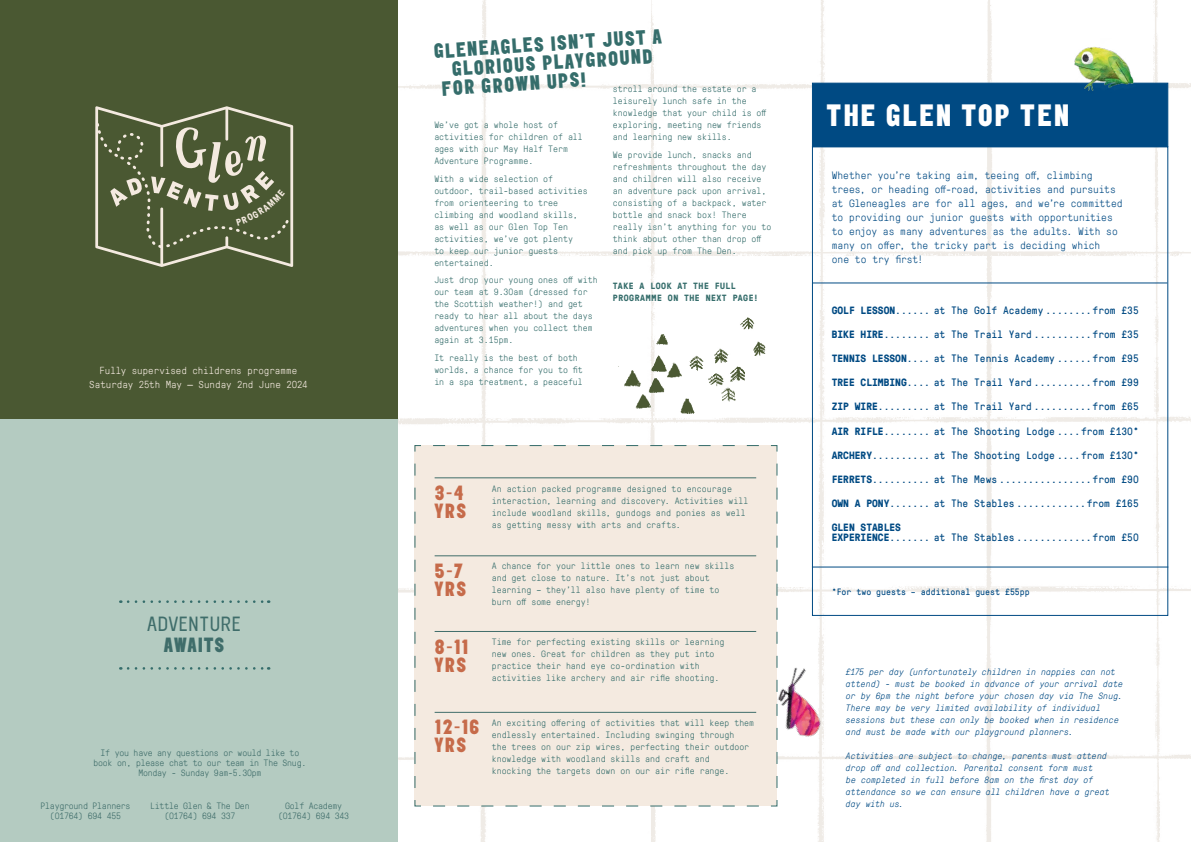
<style>
.page{position:relative;width:1191px;height:842px;background:#fff}
.page>*{position:absolute;margin:0;border:0;box-sizing:border-box;transform-origin:0 0}
.t1{font:900 27px "Elephant";letter-spacing:.05em;color:#fff}
.t2{font:900 18px "Elephant";color:#356d6b}
.t3{font:900 18px/18px "Elephant";letter-spacing:.05em;color:#c66b4a}
.t4{font:300 18px "Elephant";letter-spacing:.035em;color:#3f6d6a}
.t5{font:900 18px "Elephant";letter-spacing:.035em;color:#3f6d6a}
.t6{font:10.5px/10px "GT Pressura Mono";color:#004a83}
.t7{font:300 10.5px/14px "GT Pressura Mono";color:#004a83}
.t8{font:300 10px/14px "GT Pressura Mono";color:#f4eae0;text-align:center}
.t9{font:300 9px/12px "GT Pressura Mono";color:#356d6b}
.t10{font:italic 300 9px/12px "GT Pressura Mono";letter-spacing:.005em;color:#004a83}
.t11{font:300 9px/10px "GT Pressura Mono";letter-spacing:-.025em;color:#3f6d6a;text-align:center}
.t12{font:700 9px/12px "GT Pressura Mono";letter-spacing:.05em;color:#356d6b}
.t13{font:9px "GT Pressura Mono";color:#004a83}
.s1{font-weight:700}
</style>
<div class="page">
<img style="left:397px;top:0;width:794px;height:842px">
<img style="left:778px;top:655px;width:66px;height:104px">
<div style="left:812px;top:83px;width:356px;height:64px;background:#004a83;border:1px solid #004a83"></div>
<div style="left:414px;top:445px;width:364px;height:362px;background:#f4eae0"></div>
<div style="left:0;top:0;width:397px;height:420px;background:#4a5832"></div>
<div style="left:0;top:420px;width:397px;height:422px;background:#b4cbc1"></div>
<svg style="left:128px;top:600px;width:141px;height:3px"></svg>
<svg style="left:128px;top:667px;width:141px;height:3px"></svg>
<hr style="left:434px;top:555px;width:322px;height:1px;background:#3f6d6a">
<hr style="left:434px;top:477px;width:322px;height:1px;background:#3f6d6a">
<hr style="left:434px;top:631px;width:322px;height:1px;background:#3f6d6a">
<hr style="left:434px;top:712px;width:322px;height:1px;background:#3f6d6a">
<hr style="left:812px;top:566px;width:356px;height:1px;background:#004a83">
<hr style="left:813px;top:282px;width:354px;height:1px;background:#004a83">
<img style="left:1062px;top:39px;width:82px;height:52px">
<img style="left:618px;top:325px;width:80px;height:118px">
<img style="left:674px;top:308px;width:108px;height:125px">
<div style="left:726px;top:330px;width:14px;height:12px;background:#fff;border-radius:50%"></div>
<svg style="left:95px;top:106px;width:198px;height:161px"></svg>
<p class="t8" style="left:89px;top:363px;width:220px">Fully supervised childrens programme<br>Saturday 25th May — Sunday 2nd June 2024</p>
<h2 class="t4" style="left:147px;top:613px;width:95px">ADVENTURE</h2>
<h2 class="t5" style="left:164px;top:634px;width:62px">AWAITS</h2>
<p class="t11" style="left:93px;top:747px;width:214px">If you have any questions or would like to book on, please chat to our team in The Snug.<br>Monday - Sunday 9am-5.30pm</p>
<p class="t11" style="left:278px;top:801px;width:73px">Golf Academy (01764) 694 343</p>
<p class="t11" style="left:150px;top:801px;width:101px">Little Glen &amp; The Den (01764) 694 337</p>
<p class="t11" style="left:40px;top:801px;width:92px">Playground Planners (01764) 694 455</p>
<h2 class="t2" style="left:433px;top:40px;width:230px;rotate:-4deg">GLENEAGLES ISN’T JUST A</h2>
<h2 class="t2" style="left:451px;top:58px;width:203px;rotate:-4deg">GLORIOUS PLAYGROUND</h2>
<h2 class="t2" style="left:441px;top:78px;width:146px;rotate:-4deg">FOR GROWN UPS!</h2>
<p class="t9" style="left:613px;top:83px;width:155px">stroll around the estate or a leisurely lunch safe in the knowledge that your child is off exploring, meeting new friends and learning new skills.</p>
<p class="t9" style="left:613px;top:148px;width:160px">We provide lunch, snacks and refreshments throughout the day and children will also receive an adventure pack upon arrival, consisting of a backpack, water bottle and snack box! There really isn’t anything for you to think about other than drop off and pick up from The Den.</p>
<p class="t12" style="left:613px;top:280px;width:147px">TAKE A LOOK AT THE FULL<br>PROGRAMME ON THE NEXT PAGE!</p>
<p class="t9" style="left:434px;top:118px;width:150px">We’ve got a whole host of activities for children of all ages with our May Half Term<br>Adventure Programme.</p>
<p class="t9" style="left:434px;top:172px;width:155px">With a wide selection of outdoor, trail-based activities from orienteering to tree climbing and woodland skills, as well as our Glen Top Ten activities, we’ve got plenty<br>to keep our junior guests entertained.</p>
<p class="t9" style="left:434px;top:273px;width:165px">Just drop your young ones off with our team at 9.30am (dressed for the Scottish weather!) and get ready to hear all about the days adventures when you collect them again at 3.15pm.</p>
<p class="t9" style="left:434px;top:351px;width:150px">It really is the best of both worlds, a chance for you to fit in a spa treatment, a peaceful</p>
<h2 class="t3" style="left:434px;top:483px;width:34px">3-4<br>YRS</h2>
<p class="t9" style="left:492px;top:482px;width:258px">An action packed programme designed to encourage interaction, learning and discovery. Activities will include woodland skills, gundogs and ponies as well as getting messy with arts and crafts.</p>
<h2 class="t3" style="left:434px;top:561px;width:34px">5-7<br>YRS</h2>
<p class="t9" style="left:492px;top:560px;width:244px">A chance for your little ones to learn new skills and get close to nature. It’s not just about learning – they’ll also have plenty of time to burn off some energy!</p>
<h2 class="t3" style="left:434px;top:637px;width:35px">8-11<br>YRS</h2>
<p class="t9" style="left:492px;top:635px;width:234px">Time for perfecting existing skills or learning new ones. Great for children as they put into practice their hand eye co-ordination with activities like archery and air rifle shooting.</p>
<h2 class="t3" style="left:434px;top:718px;width:47px">12-16<br>YRS</h2>
<p class="t9" style="left:492px;top:716px;width:264px">An exciting offering of activities that will keep them endlessly entertained. Including swinging through<br>the trees on our zip wires, perfecting their outdoor knowledge with woodland skills and craft and<br>knocking the targets down on our air rifle range.</p>
<h1 class="t1" style="left:826px;top:98px;width:244px">THE GLEN TOP TEN</h1>
<p class="t7" style="left:831px;top:167px;width:292px">Whether you’re taking aim, teeing off, climbing trees, or heading off-road, activities and pursuits at Gleneagles are for all ages, and we’re committed to providing our junior guests with opportunities to enjoy as many adventures as the adults. With so many on offer, the tricky part is deciding which<br>one to try first!</p>
<p class="t6" style="left:831px;top:304px;width:308px"><span class="s1">GOLF LESSON</span>...... at The Golf Academy ........from £35</p>
<p class="t6" style="left:831px;top:329px;width:308px"><span class="s1">BIKE HIRE</span>........ at The Trail Yard ..........from £35</p>
<p class="t6" style="left:831px;top:353px;width:308px"><span class="s1">TENNIS LESSON</span>.... at The Tennis Academy ......from £95</p>
<p class="t6" style="left:831px;top:377px;width:308px"><span class="s1">TREE CLIMBING</span>.... at The Trail Yard ..........from £99</p>
<p class="t6" style="left:831px;top:401px;width:308px"><span class="s1">ZIP WIRE</span>......... at The Trail Yard ..........from £65</p>
<p class="t6" style="left:831px;top:425px;width:308px"><span class="s1">AIR RIFLE</span>........ at The Shooting Lodge ....from £130*</p>
<p class="t6" style="left:831px;top:449px;width:308px"><span class="s1">ARCHERY</span>.......... at The Shooting Lodge ....from £130*</p>
<p class="t6" style="left:831px;top:474px;width:308px"><span class="s1">FERRETS</span>.......... at The Mews ................from £90</p>
<p class="t6" style="left:831px;top:498px;width:308px"><span class="s1">OWN A PONY</span>....... at The Stables ............from £165</p>
<p class="t6" style="left:831px;top:522px;width:308px"><span class="s1">GLEN STABLES<br>EXPERIENCE</span>....... at The Stables .............from £50</p>
<p class="t13" style="left:831px;top:585px;width:199px">*For two guests – additional guest £55pp</p>
<p class="t10" style="left:846px;top:665px;width:278px">£175 per day (unfortunately children in nappies can not attend) - must be booked in advance of your arrival date or by 6pm the night before your chosen day via The Snug.<br>There may be very limited availability of individual sessions but these can only be booked when in residence and must be made with our playground planners.</p>
<p class="t10" style="left:846px;top:749px;width:265px">Activities are subject to change, parents must attend drop off and collection. Parental consent form must<br>be completed in full before 8am on the first day of attendance so we can ensure all children have a great day with us.</p>
</div>
